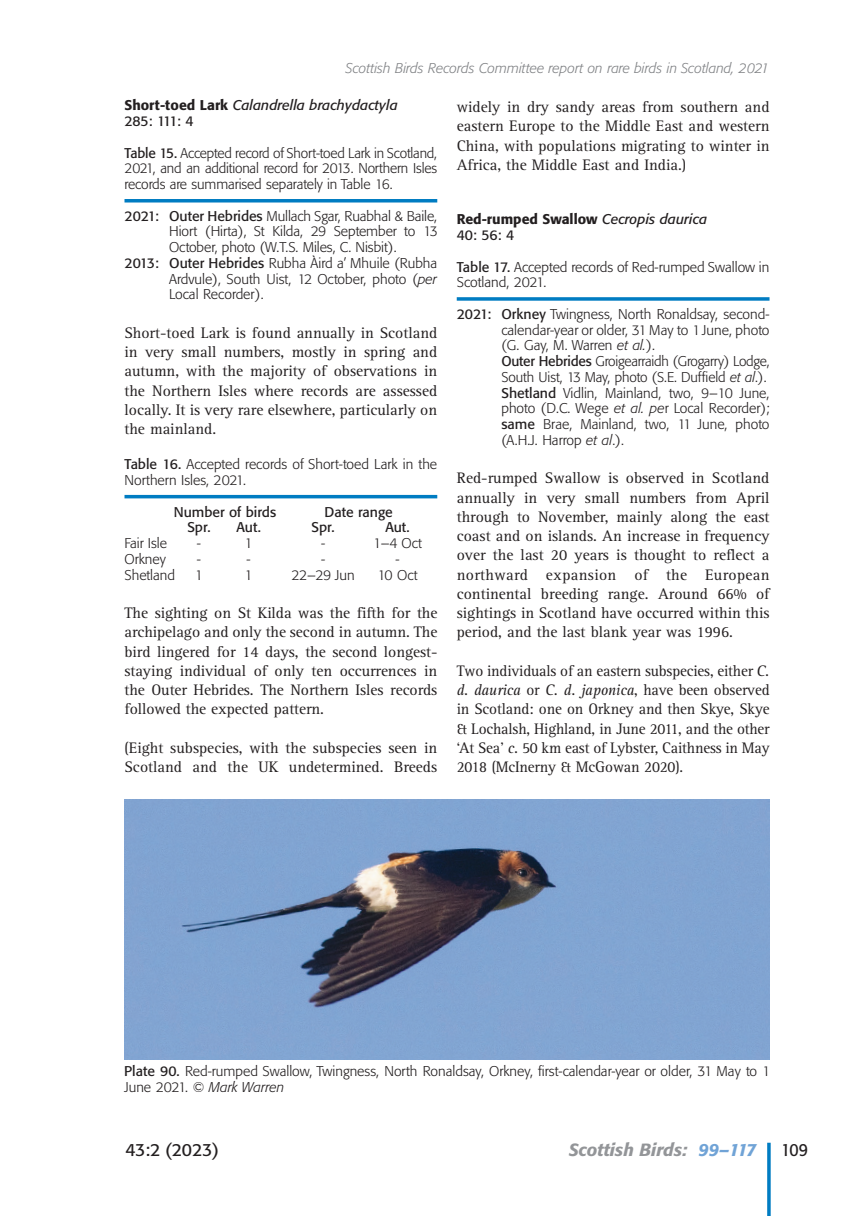
<style>
.page{position:relative;width:844px;height:1216px;background:#fff}
.page>*{position:absolute;margin:0;border:0;box-sizing:border-box;transform-origin:0 0}
.t1{font:italic 500 17.5px "Formata BQ";color:#939598}
.t2{font:17.5px "Formata BQ";color:#231f20}
.t3{font:17.5px "Formata BQ";color:#231f20;scale:.9 1}
.t4{font:15.75px/19.2px "AT Rotis Serif";color:#231f20;text-align:justify}
.t5{font:300 14px/15.8px "Formata BQ";color:#231f20}
.t6{font:italic 300 14px "Formata BQ";color:#808285}
.t7{font:italic 14px/15.8px "Formata BQ";color:#231f20}
.t8{font:500 14px/15.8px "Formata BQ";color:#231f20}
.t9{font:14px "Formata BQ";color:#231f20}
.s1{font-weight:500;font-style:normal}
.s2{font-style:normal}
.s3{font-weight:400}
.s4{font-style:italic}
.s5{font-weight:400;font-style:italic}
.s6{color:#70a3d6}
</style>
<div class="page">
<hr style="left:767px;top:1142px;width:3px;height:73px;background:#007cc2">
<hr style="left:124px;top:199px;width:313px;height:3px;background:#007cc2">
<hr style="left:124px;top:495px;width:313px;height:3px;background:#007cc2">
<svg style="left:456px;top:297px;width:313px;height:4px"></svg>
<img style="left:124px;top:799px;width:645px;height:260px">
<p class="t6" style="left:345px;top:59px;width:425px">Scottish Birds Records Committee report on rare birds in Scotland, 2021</p>
<p class="t7" style="left:124px;top:97px;width:275px"><span class="s1">Short-toed Lark</span> Calandrella brachydactyla<br><span class="s2">285: 111: 4</span></p>
<p class="t5" style="left:124px;top:145px;width:314px;text-align:justify"><span class="s3">Table 15.</span> Accepted record of Short-toed Lark in Scotland, 2021, and an additional record for 2013. Northern Isles records are summarised separately in Table 16.</p>
<p class="t5" style="left:124px;top:208px;width:314px"><span class="s3">2021: Outer Hebrides</span> Mullach Sgar, Ruabhal &amp; Baile,</p>
<p class="t5" style="left:169px;top:224px;width:270px">Hiort (Hirta), St Kilda, 29 September to 13</p>
<p class="t5" style="left:169px;top:239px;width:229px">October, photo (W.T.S. Miles, C. Nisbit).</p>
<p class="t5" style="left:124px;top:255px;width:314px"><span class="s3">2013: Outer Hebrides</span> Rubha Àird a’ Mhuile (Rubha</p>
<p class="t5" style="left:169px;top:271px;width:269px">Ardvule), South Uist, 12 October, photo (<span class="s4">per</span></p>
<p class="t5" style="left:169px;top:287px;width:96px">Local Recorder).</p>
<p class="t4" style="left:124px;top:323px;width:314px">Short-toed Lark is found annually in Scotland in very small numbers, mostly in spring and autumn, with the majority of observations in the Northern Isles where records are assessed locally. It is very rare elsewhere, particularly on the mainland.</p>
<p class="t5" style="left:124px;top:456px;width:314px"><span class="s3">Table 16.</span> Accepted records of Short-toed Lark in the<br>Northern Isles, 2021.</p>
<p class="t9" style="left:174px;top:503px;width:104px">Number of birds</p>
<p class="t9" style="left:324px;top:503px;width:70px">Date range</p>
<p class="t9" style="left:187px;top:519px;width:25px">Spr.</p>
<p class="t9" style="left:236px;top:519px;width:26px">Aut.</p>
<p class="t9" style="left:311px;top:519px;width:25px">Spr.</p>
<p class="t9" style="left:385px;top:519px;width:26px">Aut.</p>
<p class="t5" style="left:124px;top:535px;width:44px">Fair Isle</p>
<p class="t5" style="left:197px;top:535px;width:6px">-</p>
<p class="t5" style="left:244px;top:535px;width:10px">1</p>
<p class="t5" style="left:321px;top:535px;width:6px">-</p>
<p class="t5" style="left:373px;top:535px;width:50px">1–4 Oct</p>
<p class="t5" style="left:124px;top:551px;width:43px">Orkney</p>
<p class="t5" style="left:197px;top:551px;width:6px">-</p>
<p class="t5" style="left:246px;top:551px;width:6px">-</p>
<p class="t5" style="left:321px;top:551px;width:6px">-</p>
<p class="t5" style="left:395px;top:551px;width:6px">-</p>
<p class="t5" style="left:124px;top:567px;width:52px">Shetland</p>
<p class="t5" style="left:195px;top:567px;width:10px">1</p>
<p class="t5" style="left:244px;top:567px;width:10px">1</p>
<p class="t5" style="left:291px;top:567px;width:65px">22–29 Jun</p>
<p class="t5" style="left:377px;top:567px;width:42px">10 Oct</p>
<p class="t4" style="left:124px;top:603px;width:314px">The sighting on St Kilda was the fifth for the archipelago and only the second in autumn. The bird lingered for 14 days, the second longest&shy;staying individual of only ten occurrences in the Outer Hebrides. The Northern Isles records followed the expected pattern.</p>
<p class="t4" style="left:124px;top:738px;width:314px">(Eight subspecies, with the subspecies seen in<br>Scotland and the UK undetermined. Breeds</p>
<p class="t4" style="left:456px;top:98px;width:314px">widely in dry sandy areas from southern and eastern Europe to the Middle East and western China, with populations migrating to winter in Africa, the Middle East and India.)</p>
<p class="t8" style="left:456px;top:211px;width:252px">Red-rumped Swallow <span class="s5">Cecropis daurica<br></span><span class="s3">40: 56: 4</span></p>
<p class="t5" style="left:456px;top:259px;width:314px"><span class="s3">Table 17.</span> Accepted records of Red-rumped Swallow in<br>Scotland, 2021.</p>
<p class="t5" style="left:501px;top:306px;width:269px;text-indent:-45px"><span class="s3">2021: Orkney</span> Twingness, North Ronaldsay, second&shy;calendar-year or older, 31 May to 1 June, photo (G. Gay, M. Warren <span class="s4">et al.</span>).<br><span class="s3">Outer Hebrides</span> Groigearraidh (Grogarry) Lodge, South Uist, 13 May, photo (S.E. Duffield <span class="s4">et al</span>.).<br><span class="s3">Shetland</span> Vidlin, Mainland, two, 9–10 June, photo (D.C. Wege <span class="s4">et al. pe</span>r Local Recorder); <span class="s3">same</span> Brae, Mainland, two, 11 June, photo (A.H.J. Harrop <span class="s4">et al</span>.).</p>
<p class="t4" style="left:456px;top:469px;width:314px">Red-rumped Swallow is observed in Scotland annually in very small numbers from April through to November, mainly along the east coast and on islands. An increase in frequency over the last 20 years is thought to reflect a northward expansion of the European continental breeding range. Around 66% of sightings in Scotland have occurred within this period, and the last blank year was 1996.</p>
<p class="t4" style="left:456px;top:661px;width:314px">Two individuals of an eastern subspecies, either <span class="s4">C. d. daurica</span> or <span class="s4">C. d. japonica</span>, have been observed in Scotland: one on Orkney and then Skye, Skye &amp; Lochalsh, Highland, in June 2011, and the other ‘At Sea’ <span class="s4">c.</span> 50 km east of Lybster, Caithness in May 2018 (McInerny &amp; McGowan 2020).</p>
<p class="t5" style="left:124px;top:1063px;width:647px"><span class="s3">Plate 90.</span> Red-rumped Swallow, Twingness, North Ronaldsay, Orkney, first-calendar-year or older, 31 May to 1<br>June 2021. © <span class="s4">Mark Warren</span></p>
<p class="t2" style="left:125px;top:1138px;width:95px">43:2 (2023)</p>
<p class="t1" style="left:568px;top:1138px;width:189px">Scottish Birds: <span class="s6">99–117</span></p>
<p class="t3" style="left:781px;top:1138px;width:31px">109</p>
</div>
